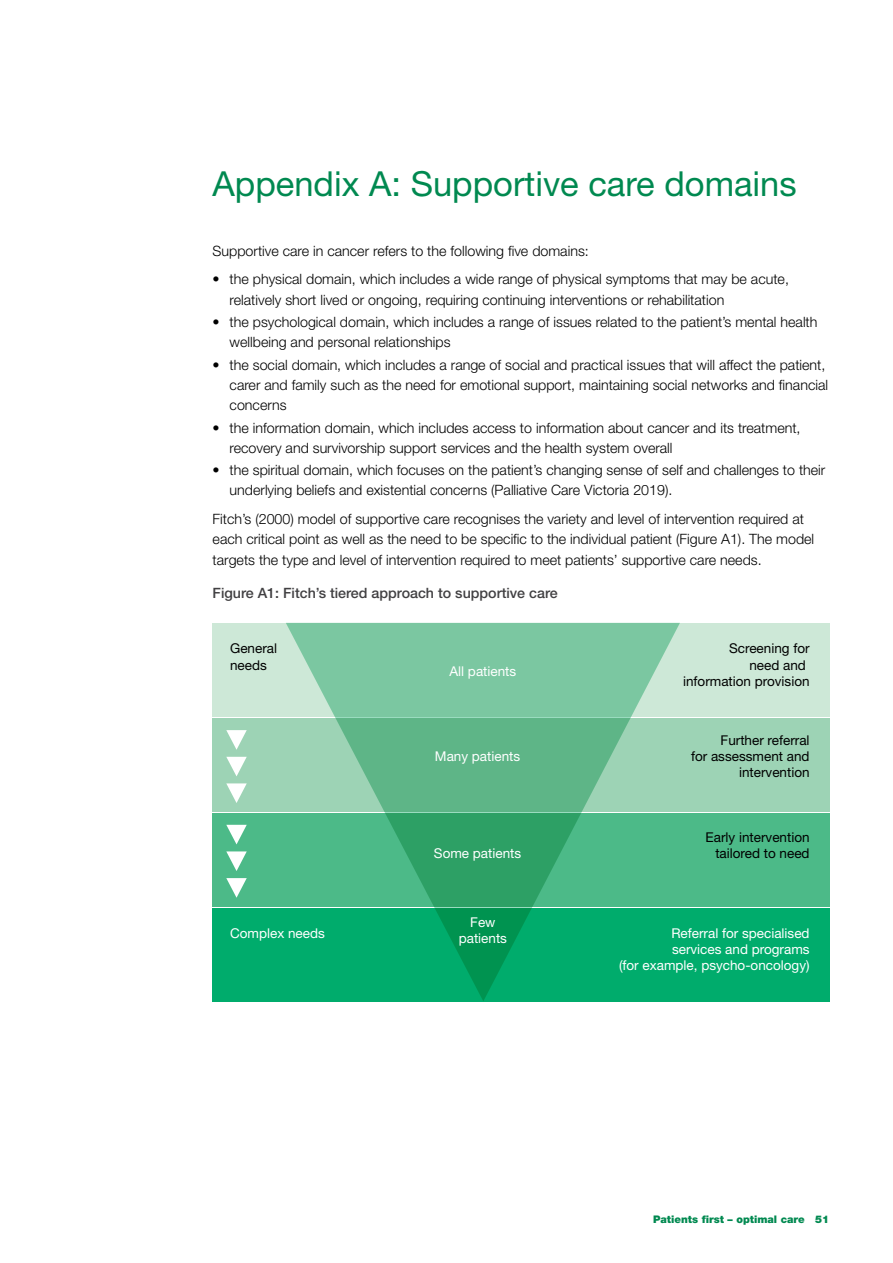
<style>
.page{position:relative;width:893px;height:1263px;background:#fff}
.page>*{position:absolute;margin:0;border:0;box-sizing:border-box;transform-origin:0 0}
.t1{font:34.5px "Helvetica Neue LT";color:#008950}
.t2{font:300 14.25px/20.2px "Helvetica Neue LT";color:#000}
.t3{font:500 14.25px "Helvetica Neue LT";color:#414042}
.t4{font:13.5px/16.2px "Helvetica Neue LT";color:#fff;text-align:right}
.t5{font:13.5px/16.2px "Helvetica Neue LT";color:#000;text-align:right}
.t6{font:900 10.5px "Helvetica Neue LT";color:#008950}
</style>
<div class="page">
<div style="left:213px;top:908px;width:617px;height:93px;background:#00ac6c"></div>
<div style="left:213px;top:813px;width:617px;height:93px;background:#4cba88"></div>
<div style="left:213px;top:718px;width:617px;height:94px;background:#9dd3b5"></div>
<div style="left:213px;top:624px;width:617px;height:93px;background:#cde8d7"></div>
<svg style="left:286px;top:623px;width:394px;height:378px"></svg>
<svg style="left:226px;top:730px;width:21px;height:20px"></svg>
<svg style="left:226px;top:757px;width:21px;height:19px"></svg>
<svg style="left:226px;top:783px;width:21px;height:20px"></svg>
<svg style="left:226px;top:825px;width:21px;height:19px"></svg>
<svg style="left:226px;top:851px;width:21px;height:20px"></svg>
<svg style="left:226px;top:878px;width:21px;height:20px"></svg>
<h1 class="t1" style="left:213px;top:163px;width:586px">Appendix A: Supportive care domains</h1>
<p class="t2" style="left:213px;top:240px;width:378px">Supportive care in cancer refers to the following five domains:</p>
<p class="t2" style="left:230px;top:269px;width:561px;text-indent:-17px">• the physical domain, which includes a wide range of physical symptoms that may be acute, relatively short lived or ongoing, requiring continuing interventions or rehabilitation</p>
<p class="t2" style="left:230px;top:312px;width:589px;text-indent:-17px">• the psychological domain, which includes a range of issues related to the patient’s mental health wellbeing and personal relationships</p>
<p class="t2" style="left:230px;top:354px;width:600px;text-indent:-17px">• the social domain, which includes a range of social and practical issues that will affect the patient, carer and family such as the need for emotional support, maintaining social networks and financial concerns</p>
<p class="t2" style="left:230px;top:417px;width:572px;text-indent:-17px">• the information domain, which includes access to information about cancer and its treatment, recovery and survivorship support services and the health system overall</p>
<p class="t2" style="left:230px;top:460px;width:597px;text-indent:-17px">• the spiritual domain, which focuses on the patient’s changing sense of self and challenges to their underlying beliefs and existential concerns (Palliative Care Victoria 2019).</p>
<p class="t2" style="left:213px;top:509px;width:603px">Fitch’s (2000) model of supportive care recognises the variety and level of intervention required at each critical point as well as the need to be specific to the individual patient (Figure A1). The model targets the type and level of intervention required to meet patients’ supportive care needs.</p>
<p class="t3" style="left:213px;top:584px;width:347px">Figure A1: Fitch’s tiered approach to supportive care</p>
<p class="t5" style="left:230px;top:640px;width:48px;text-align:left">General needs</p>
<p class="t4" style="left:230px;top:925px;width:96px">Complex needs</p>
<p class="t4" style="left:449px;top:663px;width:68px">All patients</p>
<p class="t4" style="left:435px;top:748px;width:87px">Many patients</p>
<p class="t4" style="left:434px;top:845px;width:89px">Some patients</p>
<p class="t4" style="left:459px;top:914px;width:50px;text-align:center">Few patients</p>
<p class="t5" style="left:683px;top:640px;width:128px">Screening for<br>need and information provision</p>
<p class="t5" style="left:691px;top:731px;width:120px">Further referral<br>for assessment and intervention</p>
<p class="t5" style="left:706px;top:828px;width:106px">Early intervention tailored to need</p>
<p class="t4" style="left:619px;top:925px;width:192px">Referral for specialised services and programs<br>(for example, psycho-oncology)</p>
<p class="t6" style="left:653px;top:1212px;width:178px">Patients first – optimal care 51</p>
</div>
